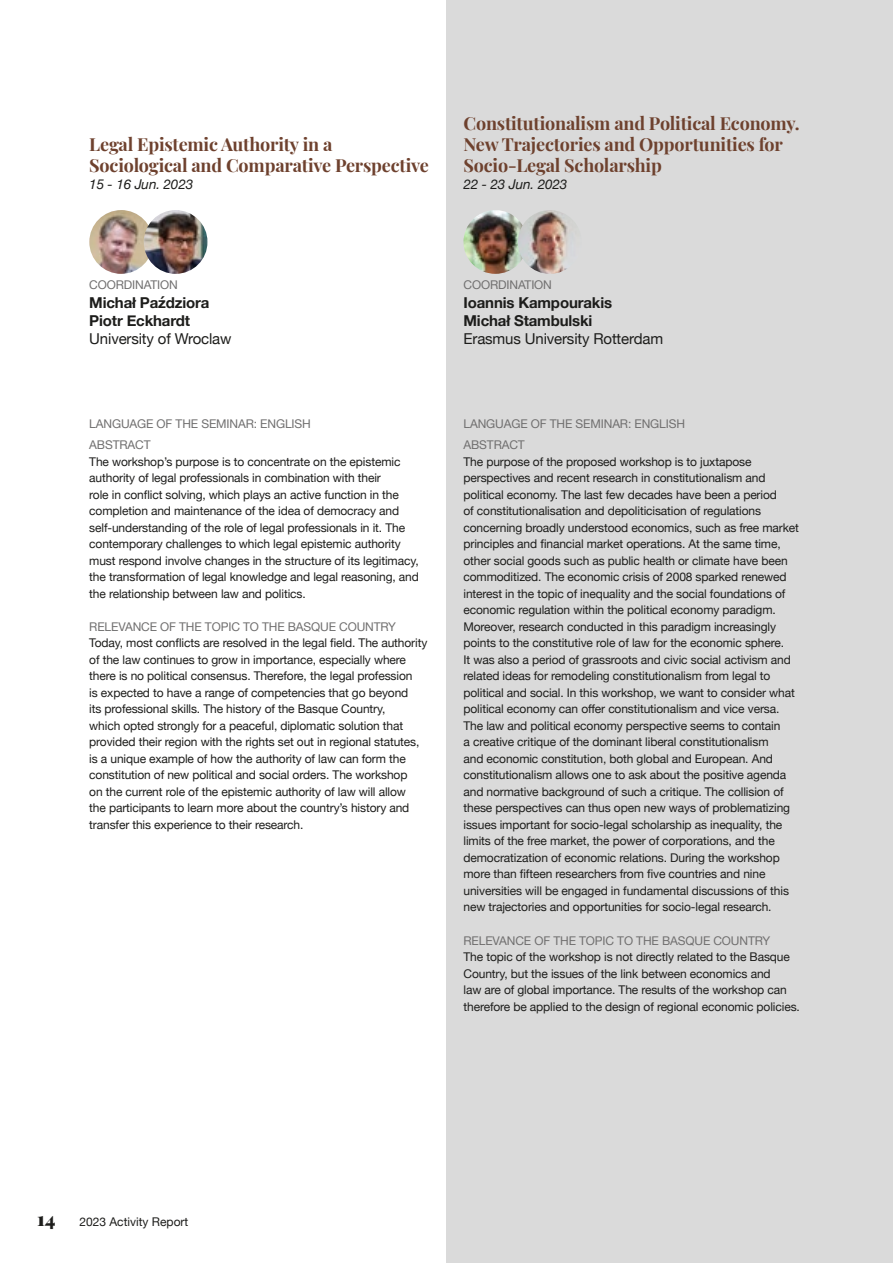
<style>
.page{position:relative;width:893px;height:1263px;background:#fff}
.page>*{position:absolute;margin:0;border:0;box-sizing:border-box;transform-origin:0 0}
.t1{font:700 18px/21px "Playfair Display";letter-spacing:-.01em;color:#6e412e}
.t2{font:700 15px/18px "Helvetica Neue";letter-spacing:-.01em;color:#1d1d1b}
.t3{font:15px "Helvetica Neue";letter-spacing:-.01em;color:#1d1d1b}
.t4{font:italic 13.5px "Helvetica Neue";letter-spacing:-.01em;color:#1d1d1b}
.t5{font:12px/16.5px "Helvetica Neue";letter-spacing:-.01em;color:#1d1d1b}
.t6{font:12px "Helvetica Neue";letter-spacing:-.01em;color:#706f6f}
.s1{font-family:"Playfair Display";font-weight:900;font-size:19.5px}
</style>
<div class="page">
<div style="left:446px;top:0;width:447px;height:1263px;background:#dadada"></div>
<img style="left:89px;top:210px;width:64px;height:64px;border-radius:32px">
<img style="left:463px;top:210px;width:64px;height:64px;border-radius:32px">
<img style="left:144px;top:210px;width:63px;height:64px;border-radius:32px">
<img style="left:518px;top:210px;width:64px;height:64px;border-radius:32px">
<h1 class="t1" style="left:89px;top:132px;width:341px">Legal Epistemic Authority in a<br>Sociological and Comparative Perspective</h1>
<h1 class="t1" style="left:463px;top:111px;width:338px">Constitutionalism and Political Economy.<br>New Trajectories and Opportunities for<br>Socio-Legal Scholarship</h1>
<p class="t4" style="left:89px;top:175px;width:105px">15 - 16 Jun. 2023</p>
<p class="t4" style="left:463px;top:175px;width:105px">22 - 23 Jun. 2023</p>
<p class="t6" style="left:89px;top:276px;width:90px">COORDINATION</p>
<p class="t6" style="left:463px;top:276px;width:90px">COORDINATION</p>
<p class="t2" style="left:89px;top:294px;width:122px">Michał Paździora<br>Piotr Eckhardt</p>
<p class="t3" style="left:89px;top:328px;width:144px">University of Wroclaw</p>
<p class="t2" style="left:463px;top:294px;width:150px">Ioannis Kampourakis<br>Michał Stambulski</p>
<p class="t3" style="left:463px;top:328px;width:201px">Erasmus University Rotterdam</p>
<p class="t6" style="left:89px;top:415px;width:223px">LANGUAGE OF THE SEMINAR: ENGLISH</p>
<p class="t6" style="left:463px;top:415px;width:223px">LANGUAGE OF THE SEMINAR: ENGLISH</p>
<p class="t6" style="left:89px;top:436px;width:63px">ABSTRACT</p>
<p class="t5" style="left:89px;top:454px;width:331px">The workshop’s purpose is to concentrate on the epistemic authority of legal professionals in combination with their<br>role in conflict solving, which plays an active function in the completion and maintenance of the idea of democracy and self-understanding of the role of legal professionals in it. The contemporary challenges to which legal epistemic authority must respond involve changes in the structure of its legitimacy, the transformation of legal knowledge and legal reasoning, and the relationship between law and politics.</p>
<p class="t6" style="left:89px;top:618px;width:308px">RELEVANCE OF THE TOPIC TO THE BASQUE COUNTRY</p>
<p class="t5" style="left:89px;top:636px;width:340px">Today, most conflicts are resolved in the legal field. The authority of the law continues to grow in importance, especially where there is no political consensus. Therefore, the legal profession<br>is expected to have a range of competencies that go beyond<br>its professional skills. The history of the Basque Country,<br>which opted strongly for a peaceful, diplomatic solution that provided their region with the rights set out in regional statutes, is a unique example of how the authority of law can form the constitution of new political and social orders. The workshop<br>on the current role of the epistemic authority of law will allow<br>the participants to learn more about the country’s history and transfer this experience to their research.</p>
<p class="t6" style="left:463px;top:436px;width:63px">ABSTRACT</p>
<p class="t5" style="left:463px;top:454px;width:337px">The purpose of the proposed workshop is to juxtapose perspectives and recent research in constitutionalism and political economy. The last few decades have been a period<br>of constitutionalisation and depoliticisation of regulations concerning broadly understood economics, such as free market principles and financial market operations. At the same time, other social goods such as public health or climate have been commoditized. The economic crisis of 2008 sparked renewed interest in the topic of inequality and the social foundations of economic regulation within the political economy paradigm.<br>Moreover, research conducted in this paradigm increasingly points to the constitutive role of law for the economic sphere.<br>It was also a period of grassroots and civic social activism and related ideas for remodeling constitutionalism from legal to political and social. In this workshop, we want to consider what political economy can offer constitutionalism and vice versa.<br>The law and political economy perspective seems to contain<br>a creative critique of the dominant liberal constitutionalism<br>and economic constitution, both global and European. And constitutionalism allows one to ask about the positive agenda and normative background of such a critique. The collision of these perspectives can thus open new ways of problematizing issues important for socio-legal scholarship as inequality, the limits of the free market, the power of corporations, and the democratization of economic relations. During the workshop more than fifteen researchers from five countries and nine universities will be engaged in fundamental discussions of this new trajectories and opportunities for socio-legal research.</p>
<p class="t6" style="left:463px;top:931px;width:308px">RELEVANCE OF THE TOPIC TO THE BASQUE COUNTRY</p>
<p class="t5" style="left:463px;top:949px;width:338px">The topic of the workshop is not directly related to the Basque Country, but the issues of the link between economics and<br>law are of global importance. The results of the workshop can therefore be applied to the design of regional economic policies.</p>
<p class="t5" style="left:37px;top:1214px;width:153px"><span class="s1">14</span> 2023 Activity Report</p>
</div>
